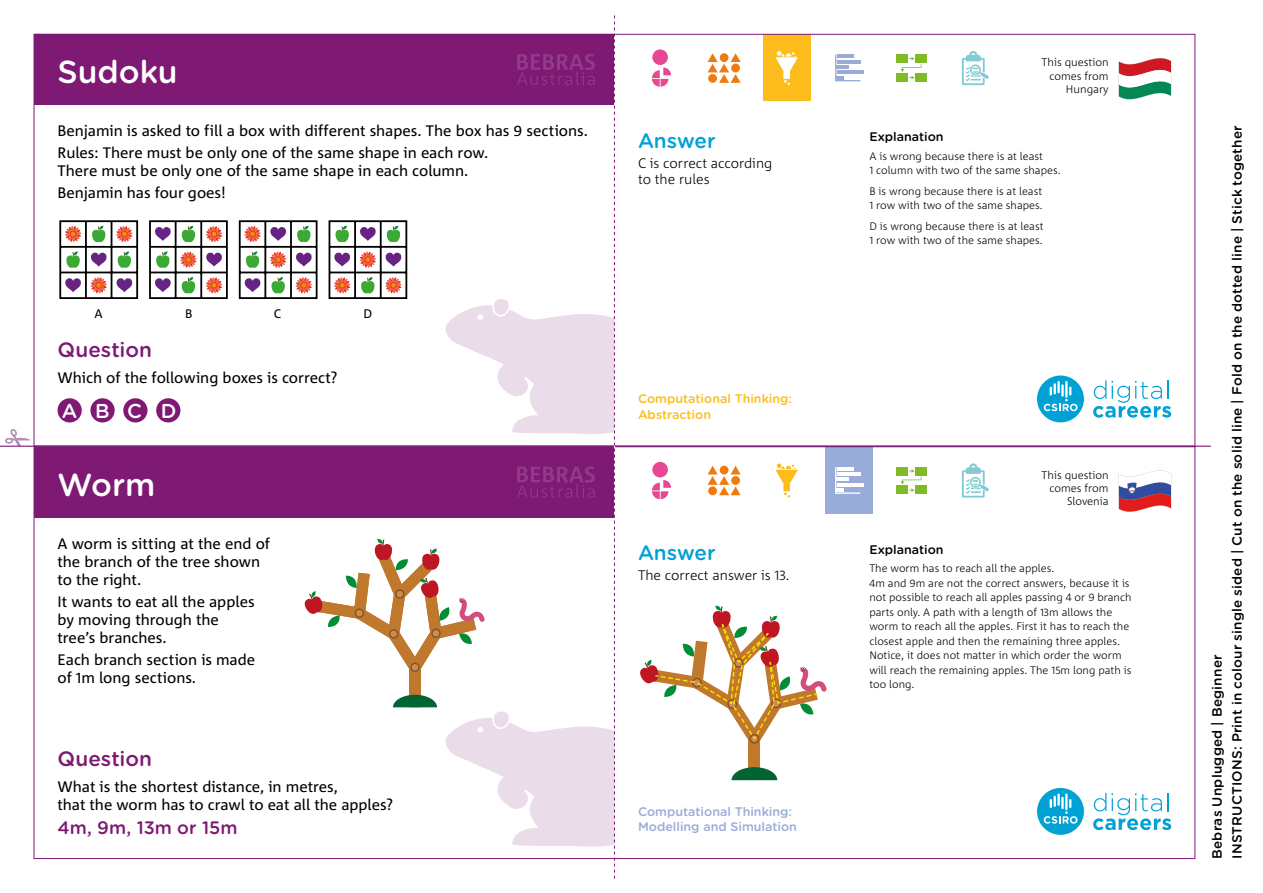
<style>
.page{position:relative;width:1263px;height:893px;background:#fff}
.page>*{position:absolute;margin:0;border:0;box-sizing:border-box;transform-origin:0 0}
.t1{font:500 31.8px "Gotham Rounded";color:#fff}
.t2{font:500 20.7px "Gotham Rounded";color:#7e1974}
.t3{font:500 20.7px "Gotham Rounded";letter-spacing:-.005em;color:#00a1d4}
.t4{font:500 20.1px "Gotham Rounded";color:#fff}
.t5{font:500 18px "Gotham Rounded";color:#7e1974}
.t6{font:15.15px/18px "Corpid C1";letter-spacing:-.005em;color:#000}
.t7{font:300 13.8px/16.6px "Corpid C1";color:#000}
.t8{font:500 13.5px/20.2px "Gotham Rounded";letter-spacing:.015em;color:#000}
.t9{font:500 12.45px/15.1px "Gotham Rounded";color:#99abd8}
.t10{font:500 12.45px/15.1px "Gotham Rounded";color:#fcbd1c}
.t11{font:500 12.45px "Gotham Rounded";color:#000}
.t12{font:12.45px "Corpid C1";color:#000}
.t13{font:300 11.1px/13.2px "Corpid C1";color:#000;text-align:right}
.t14{font:300 10.95px/14.5px "Corpid C1";color:#000}
</style>
<div class="page">
<div style="left:34px;top:34px;width:580px;height:71px;background:#7e1974"></div>
<div style="left:123px;top:398px;width:25px;height:24px;background:#7e1974;border-radius:50%"></div>
<div style="left:90px;top:398px;width:25px;height:24px;background:#7e1974;border-radius:50%"></div>
<div style="left:58px;top:398px;width:24px;height:24px;background:#7e1974;border-radius:50%"></div>
<div style="left:156px;top:398px;width:24px;height:24px;background:#7e1974;border-radius:50%"></div>
<svg style="left:59px;top:220px;width:80px;height:79px"></svg>
<svg style="left:149px;top:220px;width:79px;height:79px"></svg>
<div style="left:34px;top:447px;width:580px;height:71px;background:#7e1974"></div>
<div style="left:1037px;top:788px;width:47px;height:47px;background:#00a1d4;border-radius:50%"></div>
<svg style="left:1044px;top:793px;width:33px;height:31px"></svg>
<svg style="left:1093px;top:793px;width:78px;height:37px"></svg>
<div style="left:826px;top:447px;width:47px;height:66px;background:#99abd8"></div>
<svg style="left:707px;top:466px;width:34px;height:29px"></svg>
<svg style="left:775px;top:463px;width:23px;height:35px"></svg>
<hr style="left:837px;top:483px;width:26px;height:3px;background:#fff">
<svg style="left:835px;top:467px;width:25px;height:27px"></svg>
<div style="left:915px;top:485px;width:12px;height:9px;background:#80ba27"></div>
<svg style="left:901px;top:469px;width:20px;height:23px"></svg>
<div style="left:896px;top:467px;width:12px;height:9px;background:#80ba27"></div>
<div style="left:915px;top:467px;width:12px;height:9px;background:#80ba27"></div>
<div style="left:896px;top:485px;width:12px;height:9px;background:#80ba27"></div>
<svg style="left:962px;top:463px;width:27px;height:35px"></svg>
<div style="left:652px;top:462px;width:16px;height:15px;background:#e84893;border-radius:50%"></div>
<svg style="left:652px;top:480px;width:19px;height:19px"></svg>
<svg style="left:640px;top:605px;width:187px;height:176px"></svg>
<svg style="left:1118px;top:470px;width:53px;height:42px"></svg>
<div style="left:1037px;top:375px;width:47px;height:47px;background:#00a1d4;border-radius:50%"></div>
<svg style="left:1044px;top:381px;width:33px;height:30px"></svg>
<svg style="left:1093px;top:380px;width:78px;height:38px"></svg>
<div style="left:763px;top:34px;width:47px;height:67px;background:#fcbd1c"></div>
<svg style="left:707px;top:53px;width:34px;height:30px"></svg>
<svg style="left:775px;top:51px;width:23px;height:34px"></svg>
<hr style="left:837px;top:71px;width:26px;height:3px;background:#99abd8">
<svg style="left:835px;top:55px;width:25px;height:26px"></svg>
<div style="left:915px;top:73px;width:12px;height:8px;background:#80ba27"></div>
<svg style="left:901px;top:57px;width:20px;height:22px"></svg>
<div style="left:896px;top:55px;width:12px;height:8px;background:#80ba27"></div>
<div style="left:915px;top:55px;width:12px;height:8px;background:#80ba27"></div>
<div style="left:896px;top:73px;width:12px;height:8px;background:#80ba27"></div>
<svg style="left:962px;top:51px;width:27px;height:34px"></svg>
<div style="left:652px;top:49px;width:16px;height:16px;background:#e84893;border-radius:50%"></div>
<svg style="left:652px;top:68px;width:19px;height:19px"></svg>
<svg style="left:1118px;top:58px;width:53px;height:42px"></svg>
<svg style="left:5px;top:429px;width:25px;height:17px"></svg>
<hr style="left:0;top:446px;width:1211px;height:1px;background:#7e1974">
<svg style="left:237px;top:15px;width:378px;height:864px"></svg>
<h1 class="t1" style="left:58px;top:49px;width:122px">Sudoku</h1>
<h3 class="t6" style="left:58px;top:120px;width:532px;line-height:21.9px">Benjamin is asked to fill a box with different shapes. The box has 9 sections.<br>Rules: There must be only one of the same shape in each row.</h3>
<h3 class="t6" style="left:58px;top:159px;width:412px;line-height:21.9px">There must be only one of the same shape in each column.<br>Benjamin has four goes!</h3>
<p class="t12" style="left:95px;top:306px;width:10px">A</p>
<p class="t12" style="left:185px;top:306px;width:9px">B</p>
<p class="t12" style="left:274px;top:306px;width:9px">C</p>
<p class="t12" style="left:363px;top:306px;width:10px">D</p>
<h2 class="t2" style="left:58px;top:335px;width:96px">Question</h2>
<h3 class="t6" style="left:58px;top:368px;width:282px">Which of the following boxes is correct?</h3>
<h3 class="t4" style="left:62px;top:396px;width:116px">ABCD</h3>
<h1 class="t1" style="left:58px;top:462px;width:99px">Worm</h1>
<h3 class="t6" style="left:58px;top:534px;width:214px">A worm is sitting at the end of the branch of the tree shown to the right.</h3>
<h3 class="t6" style="left:58px;top:592px;width:199px">It wants to eat all the apples by moving through the tree’s branches.</h3>
<h3 class="t6" style="left:58px;top:650px;width:199px">Each branch section is made of 1m long sections.</h3>
<h2 class="t2" style="left:58px;top:744px;width:96px">Question</h2>
<h3 class="t6" style="left:58px;top:777px;width:337px">What is the shortest distance, in metres,<br>that the worm has to crawl to eat all the apples?</h3>
<h3 class="t5" style="left:58px;top:815px;width:181px">4m, 9m, 13m or 15m</h3>
<h2 class="t3" style="left:638px;top:126px;width:79px">Answer</h2>
<p class="t7" style="left:638px;top:154px;width:136px">C is correct according to the rules</p>
<p class="t10" style="left:638px;top:391px;width:155px">Computational Thinking:<br>Abstraction</p>
<h2 class="t3" style="left:638px;top:538px;width:79px">Answer</h2>
<p class="t7" style="left:638px;top:566px;width:153px">The correct answer is 13.</p>
<p class="t9" style="left:638px;top:803px;width:160px">Computational Thinking:<br>Modelling and Simulation</p>
<p class="t13" style="left:1041px;top:56px;width:69px">This question comes from<br>Hungary</p>
<p class="t11" style="left:869px;top:128px;width:76px">Explanation</p>
<p class="t14" style="left:869px;top:148px;width:193px">A is wrong because there is at least<br>1 column with two of the same shapes.</p>
<p class="t14" style="left:869px;top:183px;width:175px">B is wrong because there is at least<br>1 row with two of the same shapes.</p>
<p class="t14" style="left:869px;top:218px;width:176px">D is wrong because there is at least<br>1 row with two of the same shapes.</p>
<p class="t13" style="left:1041px;top:468px;width:69px">This question comes from<br>Slovenia</p>
<p class="t11" style="left:869px;top:540px;width:76px">Explanation</p>
<p class="t14" style="left:869px;top:561px;width:264px">The worm has to reach all the apples.<br>4m and 9m are not the correct answers, because it is not possible to reach all apples passing 4 or 9 branch parts only. A path with a length of 13m allows the worm to reach all the apples. First it has to reach the closest apple and then the remaining three apples.<br>Notice, it does not matter in which order the worm will reach the remaining apples. The 15m long path is too long.</p>
<p class="t8" style="left:1206px;top:859px;width:735px;rotate:-90deg">Bebras Unplugged | Beginner<br>INSTRUCTIONS: Print in colour single sided | Cut on the solid line | Fold on the dotted line | Stick together</p>
</div>
